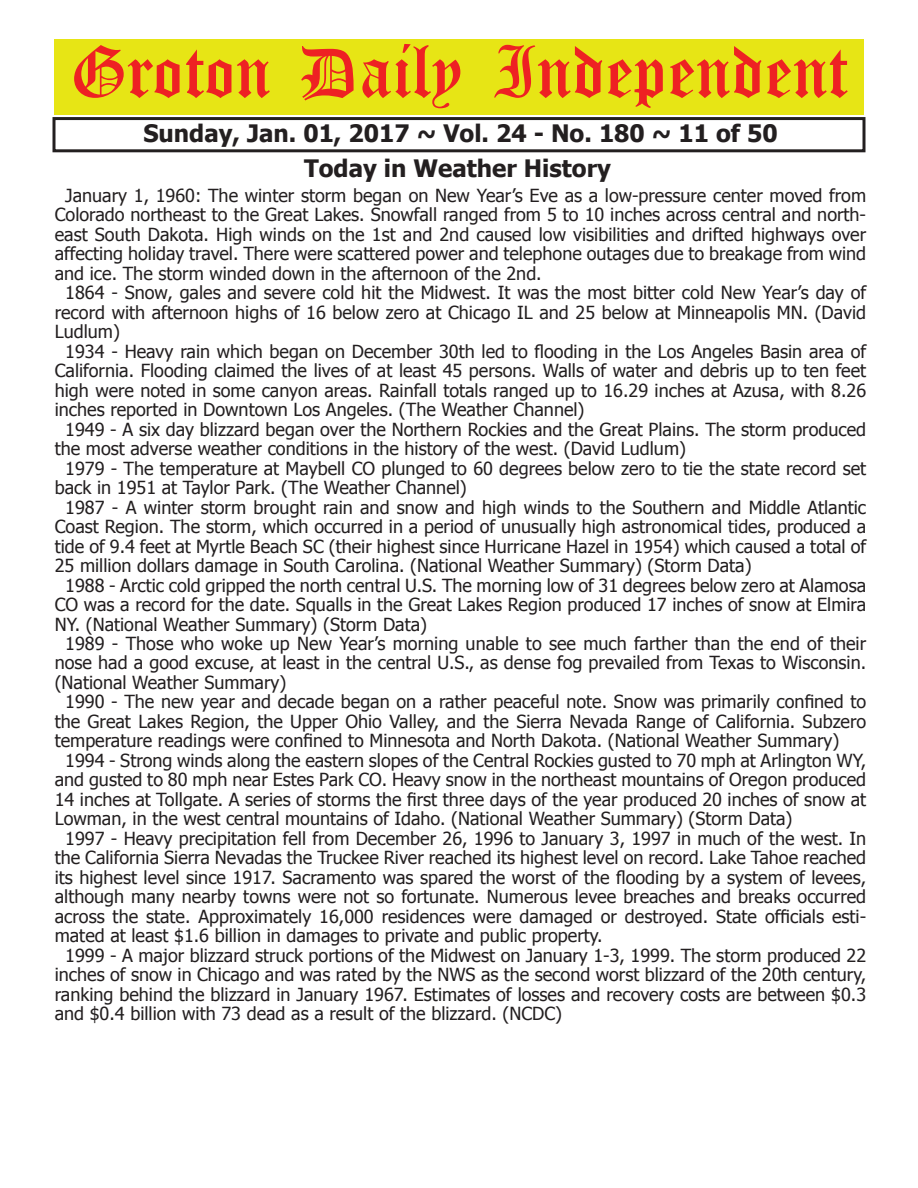
<style>
.page{position:relative;width:918px;height:1188px;background:#fff}
.page>*{position:absolute;margin:0;border:0;box-sizing:border-box;transform-origin:0 0}
.t1{font:54px "Old English Five";color:#ee2123}
.t2{font:700 24px/35.1px "Tahoma";color:#231f20;text-align:center}
.t3{font:18px "Tahoma";color:#231f20}
</style>
<div class="page">
<div style="left:52px;top:117px;width:814px;height:35px;border:3px solid #231f20"></div>
<div style="left:54px;top:40px;width:810px;height:75px;background:#e7e515"></div>
<h1 class="t1" style="left:70px;top:47px;width:779px">Groton Daily Independent</h1>
<h2 class="t2" style="left:143px;top:114px;width:636px">Sunday, Jan. 01, 2017 ~ Vol. 24 - No. 180 ~ 11 of 50<br>Today in Weather History</h2>
<p class="t3" style="left:65px;top:183px;width:802px">January 1, 1960: The winter storm began on New Year’s Eve as a low-pressure center moved from</p>
<p class="t3" style="left:55px;top:203px;width:813px">Colorado northeast to the Great Lakes. Snowfall ranged from 5 to 10 inches across central and north-</p>
<p class="t3" style="left:55px;top:222px;width:813px">east South Dakota. High winds on the 1st and 2nd caused low visibilities and drifted highways over</p>
<p class="t3" style="left:55px;top:242px;width:813px">affecting holiday travel. There were scattered power and telephone outages due to breakage from wind</p>
<p class="t3" style="left:55px;top:261px;width:488px">and ice. The storm winded down in the afternoon of the 2nd.</p>
<p class="t3" style="left:65px;top:280px;width:803px">1864 - Snow, gales and severe cold hit the Midwest. It was the most bitter cold New Year’s day of</p>
<p class="t3" style="left:55px;top:300px;width:813px">record with afternoon highs of 16 below zero at Chicago IL and 25 below at Minneapolis MN. (David</p>
<p class="t3" style="left:55px;top:319px;width:67px">Ludlum)</p>
<p class="t3" style="left:65px;top:339px;width:802px">1934 - Heavy rain which began on December 30th led to flooding in the Los Angeles Basin area of</p>
<p class="t3" style="left:55px;top:358px;width:813px">California. Flooding claimed the lives of at least 45 persons. Walls of water and debris up to ten feet</p>
<p class="t3" style="left:55px;top:378px;width:813px">high were noted in some canyon areas. Rainfall totals ranged up to 16.29 inches at Azusa, with 8.26</p>
<p class="t3" style="left:55px;top:397px;width:531px">inches reported in Downtown Los Angeles. (The Weather Channel)</p>
<p class="t3" style="left:65px;top:417px;width:802px">1949 - A six day blizzard began over the Northern Rockies and the Great Plains. The storm produced</p>
<p class="t3" style="left:55px;top:436px;width:633px">the most adverse weather conditions in the history of the west. (David Ludlum)</p>
<p class="t3" style="left:65px;top:456px;width:802px">1979 - The temperature at Maybell CO plunged to 60 degrees below zero to tie the state record set</p>
<p class="t3" style="left:55px;top:475px;width:414px">back in 1951 at Taylor Park. (The Weather Channel)</p>
<p class="t3" style="left:65px;top:495px;width:802px">1987 - A winter storm brought rain and snow and high winds to the Southern and Middle Atlantic</p>
<p class="t3" style="left:55px;top:514px;width:813px">Coast Region. The storm, which occurred in a period of unusually high astronomical tides, produced a</p>
<p class="t3" style="left:55px;top:534px;width:813px">tide of 9.4 feet at Myrtle Beach SC (their highest since Hurricane Hazel in 1954) which caused a total of</p>
<p class="t3" style="left:55px;top:553px;width:698px">25 million dollars damage in South Carolina. (National Weather Summary) (Storm Data)</p>
<p class="t3" style="left:65px;top:573px;width:802px">1988 - Arctic cold gripped the north central U.S. The morning low of 31 degrees below zero at Alamosa</p>
<p class="t3" style="left:55px;top:592px;width:813px">CO was a record for the date. Squalls in the Great Lakes Region produced 17 inches of snow at Elmira</p>
<p class="t3" style="left:55px;top:612px;width:374px">NY. (National Weather Summary) (Storm Data)</p>
<p class="t3" style="left:65px;top:631px;width:802px">1989 - Those who woke up New Year’s morning unable to see much farther than the end of their</p>
<p class="t3" style="left:55px;top:651px;width:813px">nose had a good excuse, at least in the central U.S., as dense fog prevailed from Texas to Wisconsin.</p>
<p class="t3" style="left:55px;top:670px;width:233px">(National Weather Summary)</p>
<p class="t3" style="left:65px;top:690px;width:802px">1990 - The new year and decade began on a rather peaceful note. Snow was primarily confined to</p>
<p class="t3" style="left:55px;top:709px;width:813px">the Great Lakes Region, the Upper Ohio Valley, and the Sierra Nevada Range of California. Subzero</p>
<p class="t3" style="left:55px;top:729px;width:786px">temperature readings were confined to Minnesota and North Dakota. (National Weather Summary)</p>
<p class="t3" style="left:65px;top:748px;width:802px">1994 - Strong winds along the eastern slopes of the Central Rockies gusted to 70 mph at Arlington WY,</p>
<p class="t3" style="left:55px;top:768px;width:813px">and gusted to 80 mph near Estes Park CO. Heavy snow in the northeast mountains of Oregon produced</p>
<p class="t3" style="left:55px;top:787px;width:813px">14 inches at Tollgate. A series of storms the first three days of the year produced 20 inches of snow at</p>
<p class="t3" style="left:55px;top:807px;width:739px">Lowman, in the west central mountains of Idaho. (National Weather Summary) (Storm Data)</p>
<p class="t3" style="left:65px;top:826px;width:802px">1997 - Heavy precipitation fell from December 26, 1996 to January 3, 1997 in much of the west. In</p>
<p class="t3" style="left:55px;top:846px;width:813px">the California Sierra Nevadas the Truckee River reached its highest level on record. Lake Tahoe reached</p>
<p class="t3" style="left:55px;top:865px;width:813px">its highest level since 1917. Sacramento was spared the worst of the flooding by a system of levees,</p>
<p class="t3" style="left:55px;top:885px;width:813px">although many nearby towns were not so fortunate. Numerous levee breaches and breaks occurred</p>
<p class="t3" style="left:55px;top:904px;width:813px">across the state. Approximately 16,000 residences were damaged or destroyed. State officials esti-</p>
<p class="t3" style="left:55px;top:924px;width:549px">mated at least $1.6 billion in damages to private and public property.</p>
<p class="t3" style="left:65px;top:943px;width:803px">1999 - A major blizzard struck portions of the Midwest on January 1-3, 1999. The storm produced 22</p>
<p class="t3" style="left:55px;top:963px;width:813px">inches of snow in Chicago and was rated by the NWS as the second worst blizzard of the 20th century,</p>
<p class="t3" style="left:55px;top:982px;width:813px">ranking behind the blizzard in January 1967. Estimates of losses and recovery costs are between $0.3</p>
<p class="t3" style="left:55px;top:1002px;width:509px">and $0.4 billion with 73 dead as a result of the blizzard. (NCDC)</p>
</div>
